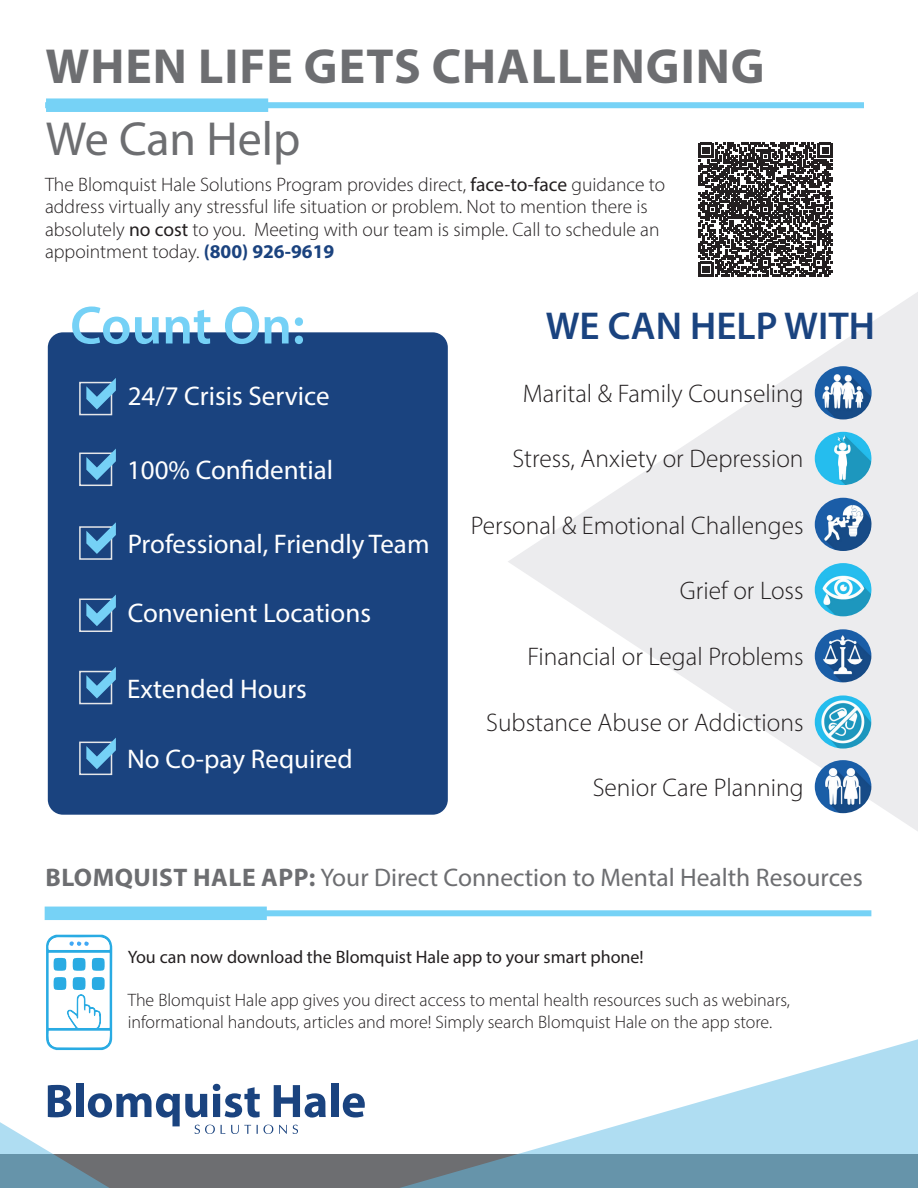
<style>
.page{position:relative;width:918px;height:1188px;background:#fff}
.page>*{position:absolute;margin:0;border:0;box-sizing:border-box;transform-origin:0 0}
.t1{font:600 54px "Myriad Pro";color:#75d1f6}
.t2{font:700 49.5px "Myriad Pro";letter-spacing:.02em;color:#6d6e71}
.t3{font:48px "Myriad Pro";color:#6d6e71}
.t4{font:600 39px "Myriad Pro";color:#1a437f}
.t5{font:27px "Myriad Pro";color:#fff}
.t6{font:300 25.5px "Myriad Pro";color:#231f20}
.t7{font:25.5px "Myriad Pro";color:#6d6e71}
.t8{font:300 19.5px/22.5px "Myriad Pro";color:#231f20}
.t9{font:300 18px "Myriad Pro";color:#231f20}
.t10{font:18px "Myriad Pro";color:#231f20}
.s1{font-weight:400}
.s2{font-weight:700;color:#1b437f}
.s3{font-weight:700}
</style>
<div class="page">
<div style="left:48px;top:332px;width:400px;height:483px;background:#1a437f;border-radius:15px"></div>
<svg style="left:508px;top:292px;width:410px;height:539px"></svg>
<svg style="left:56px;top:1039px;width:862px;height:149px"></svg>
<div style="left:76px;top:1083px;width:7px;height:34px;background:#1a437f"></div>
<div style="left:331px;top:1083px;width:7px;height:34px;background:#1a437f"></div>
<svg style="left:0;top:1084px;width:371px;height:104px"></svg>
<div style="left:45px;top:102px;width:819px;height:6px;background:#76d2f6"></div>
<div style="left:46px;top:98px;width:222px;height:14px;background:#76d2f6"></div>
<div style="left:79px;top:382px;width:33px;height:33px;border:2px solid #e6e7e9"></div>
<div style="left:79px;top:453px;width:33px;height:33px;border:2px solid #e6e7e9"></div>
<div style="left:79px;top:526px;width:33px;height:34px;border:2px solid #e6e7e9"></div>
<div style="left:79px;top:599px;width:33px;height:33px;border:2px solid #e6e7e9"></div>
<div style="left:79px;top:671px;width:33px;height:33px;border:2px solid #e6e7e9"></div>
<div style="left:79px;top:742px;width:33px;height:33px;border:2px solid #e6e7e9"></div>
<img style="left:815px;top:366px;width:57px;height:53px">
<img style="left:815px;top:432px;width:57px;height:53px">
<img style="left:815px;top:498px;width:57px;height:53px">
<img style="left:815px;top:563px;width:57px;height:53px">
<img style="left:815px;top:629px;width:56px;height:53px">
<img style="left:815px;top:695px;width:56px;height:54px">
<img style="left:815px;top:760px;width:56px;height:53px">
<div style="left:45px;top:910px;width:826px;height:6px;background:#76d2f6"></div>
<div style="left:45px;top:907px;width:222px;height:13px;background:#76d2f6"></div>
<svg style="left:699px;top:143px;width:133px;height:133px"></svg>
<svg style="left:46px;top:935px;width:66px;height:115px"></svg>
<svg style="left:86px;top:381px;width:27px;height:29px"></svg>
<svg style="left:86px;top:452px;width:27px;height:28px"></svg>
<svg style="left:86px;top:526px;width:27px;height:28px"></svg>
<svg style="left:86px;top:598px;width:27px;height:28px"></svg>
<svg style="left:86px;top:670px;width:27px;height:28px"></svg>
<svg style="left:86px;top:741px;width:27px;height:28px"></svg>
<p class="t2" style="left:45px;top:34px;width:721px">WHEN LIFE GETS CHALLENGING</p>
<p class="t3" style="left:46px;top:110px;width:256px">We Can Help</p>
<p class="t8" style="left:45px;top:173px;width:622px">The Blomquist Hale Solutions Program provides direct, <span class="s1">face-to-face</span> guidance to address virtually any stressful life situation or problem. Not to mention there is absolutely <span class="s1">no cost</span> to you. Meeting with our team is simple. Call to schedule an appointment today. <span class="s2">(800) 926-9619</span></p>
<p class="t1" style="left:70px;top:291px;width:236px">Count On:</p>
<p class="t4" style="left:546px;top:301px;width:331px">WE CAN HELP WITH</p>
<p class="t5" style="left:128px;top:379px;width:204px">24/7 Crisis Service</p>
<p class="t5" style="left:127px;top:453px;width:208px">100% Confidential</p>
<p class="t5" style="left:128px;top:527px;width:303px">Professional, Friendly Team</p>
<p class="t5" style="left:128px;top:596px;width:245px">Convenient Locations</p>
<p class="t5" style="left:127px;top:672px;width:181px">Extended Hours</p>
<p class="t5" style="left:127px;top:743px;width:227px">No Co-pay Required</p>
<p class="t6" style="left:523px;top:378px;width:282px">Marital &amp; Family Counseling</p>
<p class="t6" style="left:512px;top:444px;width:293px">Stress, Anxiety or Depression</p>
<p class="t6" style="left:471px;top:510px;width:334px">Personal &amp; Emotional Challenges</p>
<p class="t6" style="left:680px;top:575px;width:125px">Grief or Loss</p>
<p class="t6" style="left:527px;top:641px;width:278px">Financial or Legal Problems</p>
<p class="t6" style="left:486px;top:707px;width:319px">Substance Abuse or Addictions</p>
<p class="t6" style="left:593px;top:772px;width:212px">Senior Care Planning</p>
<p class="t7" style="left:45px;top:862px;width:819px"><span class="s3">BLOMQUIST HALE APP:</span> Your Direct Connection to Mental Health Resources</p>
<p class="t10" style="left:128px;top:946px;width:518px">You can now download the Blomquist Hale app to your smart phone!</p>
<p class="t9" style="left:128px;top:990px;width:664px">The Blomquist Hale app gives you direct access to mental health resources such as webinars,</p>
<p class="t9" style="left:128px;top:1011px;width:646px">informational handouts, articles and more! Simply search Blomquist Hale on the app store.</p>
</div>
